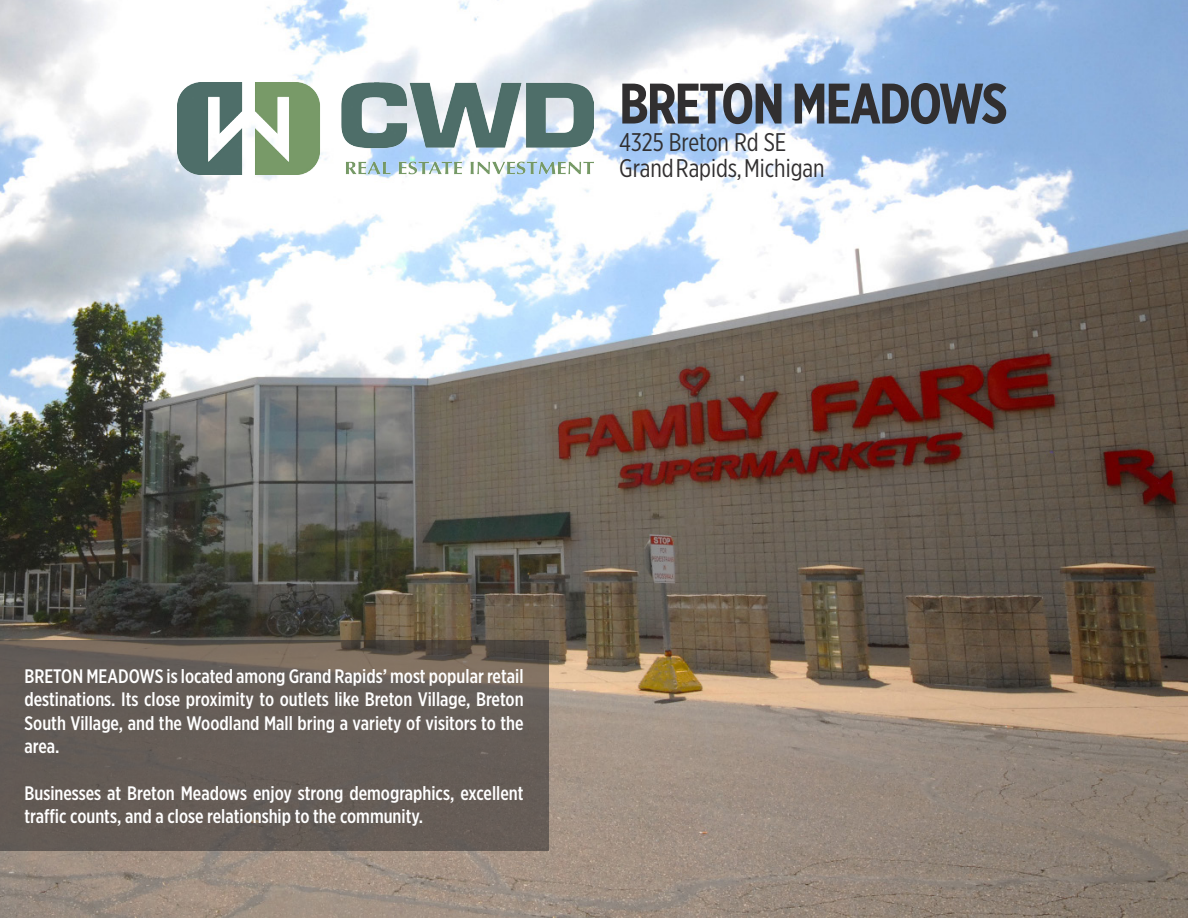
<style>
.page{position:relative;width:1188px;height:918px;background:#fff}
.page>*{position:absolute;margin:0;border:0;box-sizing:border-box;transform-origin:0 0}
.t1{font:700 57px "Gotham X Narrow";letter-spacing:-.03em;color:#312f30}
.t2{font:25.5px "Gotham X Narrow";color:#312f30}
.t3{font:500 19.5px/23.4px "Gotham X Narrow";color:#fff;text-align:justify}
</style>
<div class="page">
<img style="left:0;top:0;width:1188px;height:918px">
<img style="left:177px;top:82px;width:416px;height:93px">
<svg style="left:0;top:640px;width:548px;height:210px;fill:#655d57"></svg>
<p class="t1" style="left:619px;top:68px;width:390px">BRETON MEADOWS</p>
<p class="t2" style="left:619px;top:153px;width:207px">Grand Rapids, Michigan</p>
<p class="t2" style="left:619px;top:127px;width:169px">4325 Breton Rd SE</p>
<p class="t3" style="left:25px;top:664px;width:501px">BRETON MEADOWS is located among Grand Rapids’ most popular retail destinations. Its close proximity to outlets like Breton Village, Breton South Village, and the Woodland Mall bring a variety of visitors to the area.</p>
<p class="t3" style="left:25px;top:781px;width:501px">Businesses at Breton Meadows enjoy strong demographics, excellent traffic counts, and a close relationship to the community.</p>
</div>
